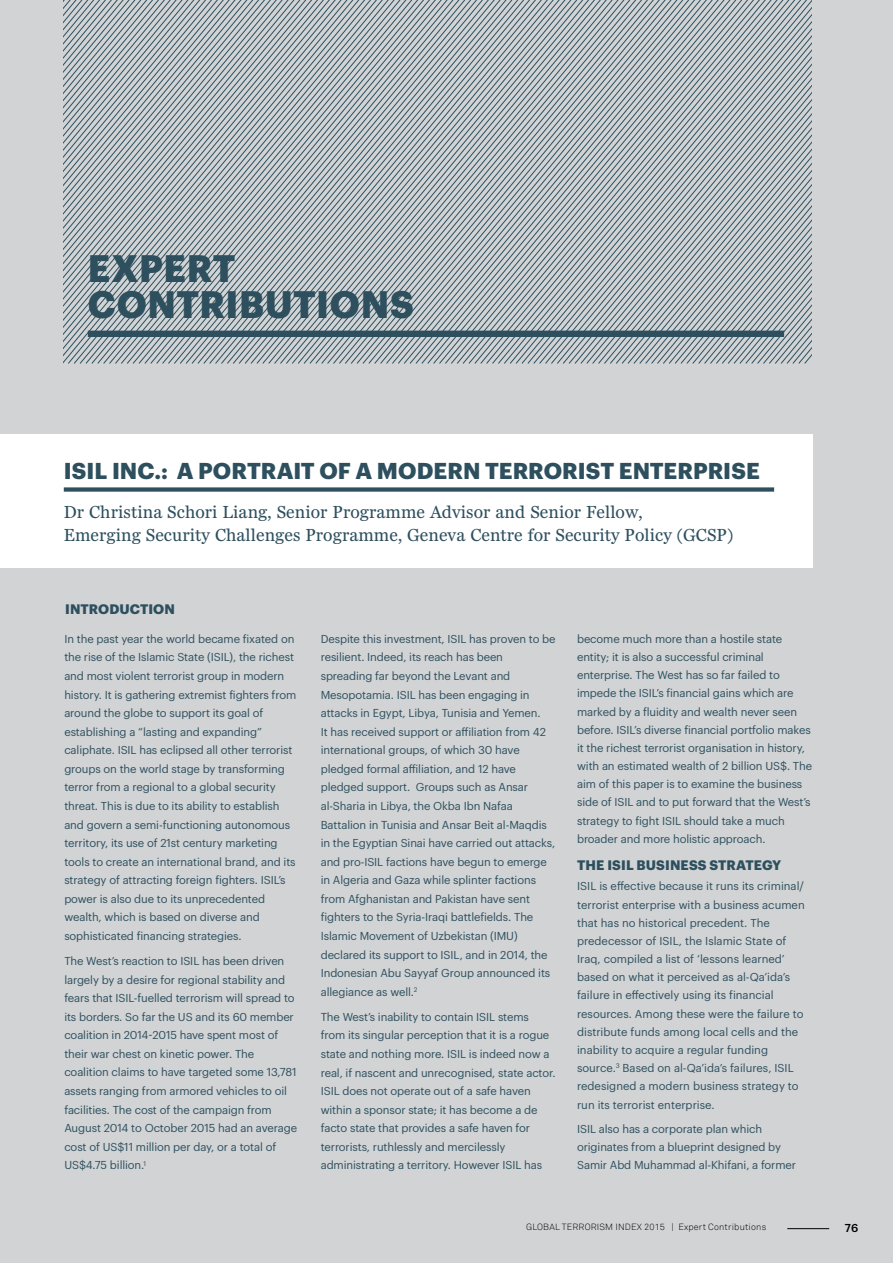
<style>
.page{position:relative;width:893px;height:1263px;background:#d1d3d4}
.page>*{position:absolute;margin:0;border:0;box-sizing:border-box;transform-origin:0 0}
.t1{font:700 37.5px/36px "Graphik";letter-spacing:.02em;color:#2d4f5e}
.t2{font:700 22.5px "Graphik";letter-spacing:.005em;color:#2d4f5e}
.t3{font:18px/22.5px "Miller Daily Two";letter-spacing:.005em;color:#2d4f5e}
.t4{font:700 13.5px "Graphik";letter-spacing:.005em;color:#2d4f5e}
.t5{font:11.25px/18.6px "Graphik";letter-spacing:-.01em;color:#2d4f5e}
.t6{font:500 11.25px "Graphik";color:#000}
.t7{font:300 9px "Akkurat";letter-spacing:.02em;color:#000}
</style>
<div class="page">
<svg style="left:183px;top:0;width:62px;height:364px"></svg>
<svg style="left:64px;top:0;width:119px;height:364px"></svg>
<svg style="left:245px;top:0;width:17px;height:364px"></svg>
<svg style="left:654px;top:0;width:158px;height:364px"></svg>
<svg style="left:262px;top:0;width:392px;height:364px"></svg>
<div style="left:88px;top:331px;width:696px;height:6px;background:#2d4f5e"></div>
<div style="left:0;top:434px;width:812px;height:134px;background:#fff"></div>
<div style="left:64px;top:487px;width:710px;height:5px;background:#2d4f5e"></div>
<hr style="left:787px;top:1228px;width:42px;height:1px;background:#000">
<h1 class="t1" style="left:88px;top:247px;width:328px">EXPERT<br>CONTRIBUTIONS</h1>
<h2 class="t2" style="left:64px;top:453px;width:697px">ISIL INC.: A PORTRAIT OF A MODERN TERRORIST ENTERPRISE</h2>
<h3 class="t3" style="left:64px;top:501px;width:671px">Dr Christina Schori Liang, Senior Programme Advisor and Senior Fellow,<br>Emerging Security Challenges Programme, Geneva Centre for Security Policy (GCSP)</h3>
<p class="t4" style="left:65px;top:599px;width:111px">INTRODUCTION</p>
<p class="t5" style="left:64px;top:628px;width:233px">In the past year the world became fixated on the rise of the Islamic State (ISIL), the richest and most violent terrorist group in modern history. It is gathering extremist fighters from around the globe to support its goal of establishing a “lasting and expanding” caliphate. ISIL has eclipsed all other terrorist groups on the world stage by transforming terror from a regional to a global security threat. This is due to its ability to establish and govern a semi-functioning autonomous territory, its use of 21st century marketing tools to create an international brand, and its strategy of attracting foreign fighters. ISIL’s power is also due to its unprecedented wealth, which is based on diverse and sophisticated financing strategies.</p>
<p class="t5" style="left:64px;top:951px;width:234px">The West’s reaction to ISIL has been driven largely by a desire for regional stability and fears that ISIL-fuelled terrorism will spread to its borders. So far the US and its 60 member coalition in 2014-2015 have spent most of their war chest on kinetic power. The coalition claims to have targeted some 13,781 assets ranging from armored vehicles to oil facilities. The cost of the campaign from August 2014 to October 2015 had an average cost of US$11 million per day, or a total of US$4.75 billion.<sup>1</sup></p>
<p class="t5" style="left:321px;top:628px;width:236px">Despite this investment, ISIL has proven to be resilient. Indeed, its reach has been spreading far beyond the Levant and Mesopotamia. ISIL has been engaging in attacks in Egypt, Libya, Tunisia and Yemen.<br>It has received support or affiliation from 42 international groups, of which 30 have pledged formal affiliation, and 12 have pledged support. Groups such as Ansar al-Sharia in Libya, the Okba Ibn Nafaa Battalion in Tunisia and Ansar Beit al-Maqdis in the Egyptian Sinai have carried out attacks, and pro-ISIL factions have begun to emerge in Algeria and Gaza while splinter factions from Afghanistan and Pakistan have sent fighters to the Syria-Iraqi battlefields. The Islamic Movement of Uzbekistan (IMU) declared its support to ISIL, and in 2014, the Indonesian Abu Sayyaf Group announced its allegiance as well.<sup>2</sup></p>
<p class="t5" style="left:321px;top:1006px;width:237px">The West’s inability to contain ISIL stems from its singular perception that it is a rogue state and nothing more. ISIL is indeed now a real, if nascent and unrecognised, state actor.<br>ISIL does not operate out of a safe haven within a sponsor state; it has become a de facto state that provides a safe haven for terrorists, ruthlessly and mercilessly administrating a territory. However ISIL has</p>
<p class="t5" style="left:577px;top:629px;width:237px;line-height:18.1px">become much more than a hostile state entity; it is also a successful criminal enterprise. The West has so far failed to impede the ISIL’s financial gains which are marked by a fluidity and wealth never seen before. ISIL’s diverse financial portfolio makes it the richest terrorist organisation in history, with an estimated wealth of 2 billion US$. The aim of this paper is to examine the business side of ISIL and to put forward that the West’s strategy to fight ISIL should take a much broader and more holistic approach.</p>
<p class="t4" style="left:577px;top:855px;width:206px">THE ISIL BUSINESS STRATEGY</p>
<p class="t5" style="left:577px;top:876px;width:229px;line-height:18.1px">ISIL is effective because it runs its criminal/ terrorist enterprise with a business acumen that has no historical precedent. The predecessor of ISIL, the Islamic State of Iraq, compiled a list of ‘lessons learned’ based on what it perceived as al-Qa’ida’s failure in effectively using its financial resources. Among these were the failure to distribute funds among local cells and the inability to acquire a regular funding source.<sup>3</sup> Based on al-Qa’ida’s failures, ISIL redesigned a modern business strategy to run its terrorist enterprise.</p>
<p class="t5" style="left:577px;top:1119px;width:220px;line-height:18.1px">ISIL also has a corporate plan which originates from a blueprint designed by<br>Samir Abd Muhammad al-Khifani, a former</p>
<p class="t7" style="left:526px;top:1221px;width:242px">GLOBAL TERRORISM INDEX 2015 | Expert Contributions</p>
<p class="t6" style="left:845px;top:1220px;width:15px">76</p>
</div>
